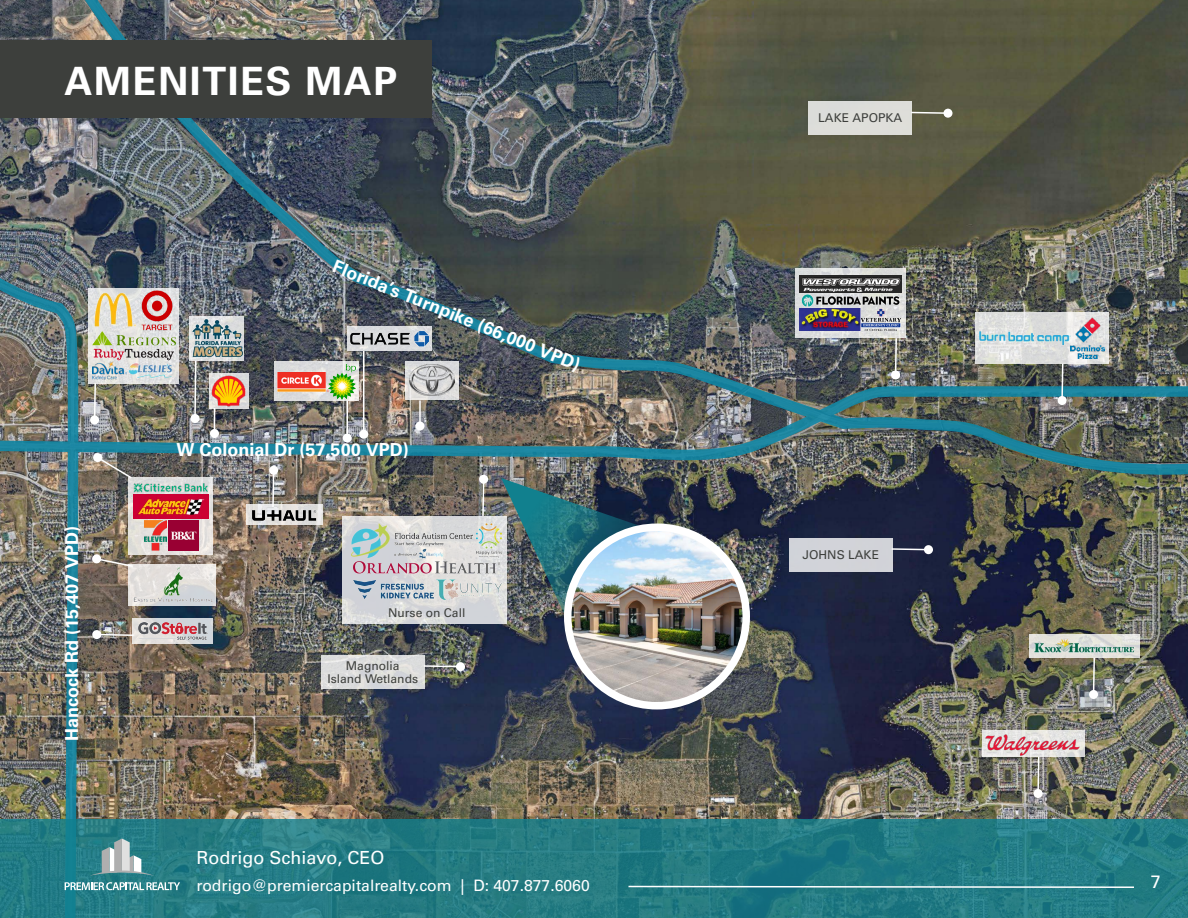
<style>
.page{position:relative;width:1188px;height:918px;background:#fff}
.page>*{position:absolute;margin:0;border:0;box-sizing:border-box;transform-origin:0 0}
.t1{font:39px "Univers LT 65 Bd";letter-spacing:.04em;color:#fff}
.t2{font:18px "Univers LT 65 Bd";color:#fff}
.t3{font:18px "Univers LT 55 Rm";color:#fff}
.t4{font:15.75px "Univers LT 55 Rm";color:#fff}
.t5{font:12.15px/13px "Univers LT 55 Rm";color:#3d3f3c;text-align:center}
</style>
<div class="page">
<img style="left:0;top:0;width:1188px;height:819px">
<img style="left:55px;top:0;width:1133px;height:482px">
<img style="left:0;top:251px;width:85px;height:568px">
<div style="left:0;top:40px;width:432px;height:78px;background:#3d3f3c"></div>
<img style="left:501px;top:478px;width:215px;height:220px">
<div style="left:564px;top:524px;width:186px;height:186px;background:#fff;border-radius:50%"></div>
<img style="left:572px;top:531px;width:170px;height:171px;border-radius:86px">
<hr style="left:419px;top:400px;width:2px;height:26px;background:#fff">
<svg style="left:415px;top:421px;width:10px;height:10px"></svg>
<hr style="left:363px;top:351px;width:1px;height:83px;background:#fff">
<div style="left:359px;top:430px;width:9px;height:9px;background:#fff;border-radius:50%"></div>
<hr style="left:346px;top:400px;width:2px;height:38px;background:#fff">
<div style="left:343px;top:433px;width:9px;height:10px;background:#fff;border-radius:50%"></div>
<svg style="left:406px;top:361px;width:53px;height:39px"></svg>
<svg style="left:347px;top:326px;width:85px;height:25px"></svg>
<svg style="left:274px;top:361px;width:84px;height:39px"></svg>
<img style="left:410px;top:364px;width:45px;height:31px">
<svg style="left:214px;top:409px;width:1px;height:20px"></svg>
<div style="left:210px;top:429px;width:9px;height:9px;background:#fff;border-radius:50%"></div>
<svg style="left:209px;top:374px;width:40px;height:35px"></svg>
<img style="left:349px;top:330px;width:82px;height:18px">
<svg style="left:246px;top:505px;width:76px;height:20px"></svg>
<img style="left:277px;top:372px;width:52px;height:20px">
<img style="left:329px;top:364px;width:27px;height:36px">
<img style="left:212px;top:375px;width:34px;height:32px">
<svg style="left:194px;top:361px;width:3px;height:53px"></svg>
<div style="left:191px;top:414px;width:9px;height:9px;background:#fff;border-radius:50%"></div>
<svg style="left:93px;top:383px;width:4px;height:33px"></svg>
<div style="left:90px;top:415px;width:9px;height:10px;background:#fff;border-radius:50%"></div>
<svg style="left:92px;top:452px;width:41px;height:28px"></svg>
<svg style="left:101px;top:633px;width:32px;height:4px"></svg>
<div style="left:92px;top:630px;width:9px;height:9px;background:#fff;border-radius:50%"></div>
<svg style="left:92px;top:554px;width:43px;height:14px"></svg>
<svg style="left:271px;top:475px;width:4px;height:31px"></svg>
<div style="left:269px;top:466px;width:9px;height:9px;background:#fff;border-radius:50%"></div>
<svg style="left:481px;top:484px;width:4px;height:32px"></svg>
<div style="left:479px;top:475px;width:9px;height:9px;background:#fff;border-radius:50%"></div>
<div style="left:190px;top:316px;width:54px;height:45px;background:linear-gradient(to right,#e7e6e7,#dadbda)"></div>
<svg style="left:88px;top:288px;width:90px;height:95px"></svg>
<svg style="left:128px;top:477px;width:85px;height:78px;background:#dfcdcd"></svg>
<svg style="left:133px;top:618px;width:80px;height:26px"></svg>
<svg style="left:128px;top:564px;width:88px;height:42px"></svg>
<img style="left:191px;top:318px;width:53px;height:40px">
<img style="left:133px;top:290px;width:48px;height:41px">
<img style="left:93px;top:362px;width:82px;height:18px">
<img style="left:93px;top:331px;width:82px;height:22px">
<img style="left:92px;top:291px;width:44px;height:39px">
<img style="left:93px;top:347px;width:81px;height:13px">
<svg style="left:894px;top:338px;width:4px;height:33px"></svg>
<div style="left:891px;top:370px;width:9px;height:10px;background:#fff;border-radius:50%"></div>
<svg style="left:1061px;top:364px;width:3px;height:32px"></svg>
<div style="left:1058px;top:396px;width:9px;height:9px;background:#fff;border-radius:50%"></div>
<svg style="left:795px;top:268px;width:111px;height:70px;background:#d9dadb"></svg>
<svg style="left:342px;top:516px;width:165px;height:108px;background:#d8d9db"></svg>
<svg style="left:975px;top:312px;width:133px;height:52px;background:#dedfde"></svg>
<img style="left:145px;top:521px;width:22px;height:29px">
<img style="left:134px;top:497px;width:74px;height:22px">
<img style="left:169px;top:521px;width:29px;height:29px">
<img style="left:134px;top:478px;width:74px;height:19px">
<img style="left:246px;top:506px;width:75px;height:20px">
<div style="left:321px;top:655px;width:103px;height:33px;background:#dcdddc"></div>
<svg style="left:424px;top:664px;width:32px;height:4px"></svg>
<div style="left:456px;top:662px;width:9px;height:9px;background:#fff;border-radius:50%"></div>
<div style="left:808px;top:101px;width:104px;height:34px;background:#deded9"></div>
<svg style="left:911px;top:111px;width:33px;height:4px"></svg>
<div style="left:943px;top:109px;width:10px;height:9px;background:#fff;border-radius:50%"></div>
<div style="left:789px;top:538px;width:103px;height:34px;background:#d1d3d8"></div>
<svg style="left:892px;top:547px;width:32px;height:4px"></svg>
<div style="left:924px;top:545px;width:9px;height:9px;background:#fff;border-radius:50%"></div>
<img style="left:132px;top:566px;width:82px;height:37px">
<img style="left:136px;top:620px;width:74px;height:21px">
<img style="left:800px;top:275px;width:102px;height:56px">
<img style="left:1071px;top:317px;width:33px;height:41px">
<img style="left:975px;top:325px;width:99px;height:25px">
<svg style="left:1092px;top:658px;width:4px;height:32px"></svg>
<div style="left:1089px;top:690px;width:9px;height:9px;background:#fff;border-radius:50%"></div>
<svg style="left:1029px;top:635px;width:111px;height:23px"></svg>
<img style="left:1034px;top:637px;width:102px;height:19px">
<svg style="left:1037px;top:759px;width:3px;height:30px"></svg>
<div style="left:1034px;top:789px;width:9px;height:9px;background:#fff;border-radius:50%"></div>
<img style="left:982px;top:730px;width:101px;height:29px">
<svg style="left:0;top:819px;width:1188px;height:99px;background:#237b83"></svg>
<svg style="left:627px;top:885px;width:509px;height:4px;background:#73aab0"></svg>
<svg style="left:90px;top:838px;width:64px;height:38px;background:#699da2"></svg>
<svg style="left:65px;top:882px;width:115px;height:8px"></svg>
<img style="left:351px;top:578px;width:152px;height:24px">
<img style="left:351px;top:559px;width:152px;height:17px">
<img style="left:476px;top:521px;width:27px;height:38px">
<img style="left:346px;top:521px;width:130px;height:40px">
<h1 class="t1" style="left:65px;top:58px;width:334px">AMENITIES MAP</h1>
<p class="t2" style="left:337px;top:256px;width:267px;rotate:22deg">Florida’s Turnpike (66,000 VPD)</p>
<p class="t2" style="left:61px;top:741px;width:217px;rotate:-90deg">Hancock Rd (15,407 VPD)</p>
<p class="t2" style="left:177px;top:439px;width:234px">W Colonial Dr (57,500 VPD)</p>
<p class="t5" style="left:388px;top:607px;width:79px">Nurse on Call</p>
<p class="t5" style="left:327px;top:659px;width:92px">Magnolia<br>Island Wetlands</p>
<p class="t5" style="left:818px;top:112px;width:86px">LAKE APOPKA</p>
<p class="t5" style="left:802px;top:548px;width:78px">JOHNS LAKE</p>
<p class="t3" style="left:196px;top:847px;width:190px">Rodrigo Schiavo, CEO</p>
<p class="t4" style="left:196px;top:876px;width:395px">rodrigo@premiercapitalrealty.com | D: 407.877.6060</p>
<p class="t3" style="left:1151px;top:871px;width:12px">7</p>
</div>
